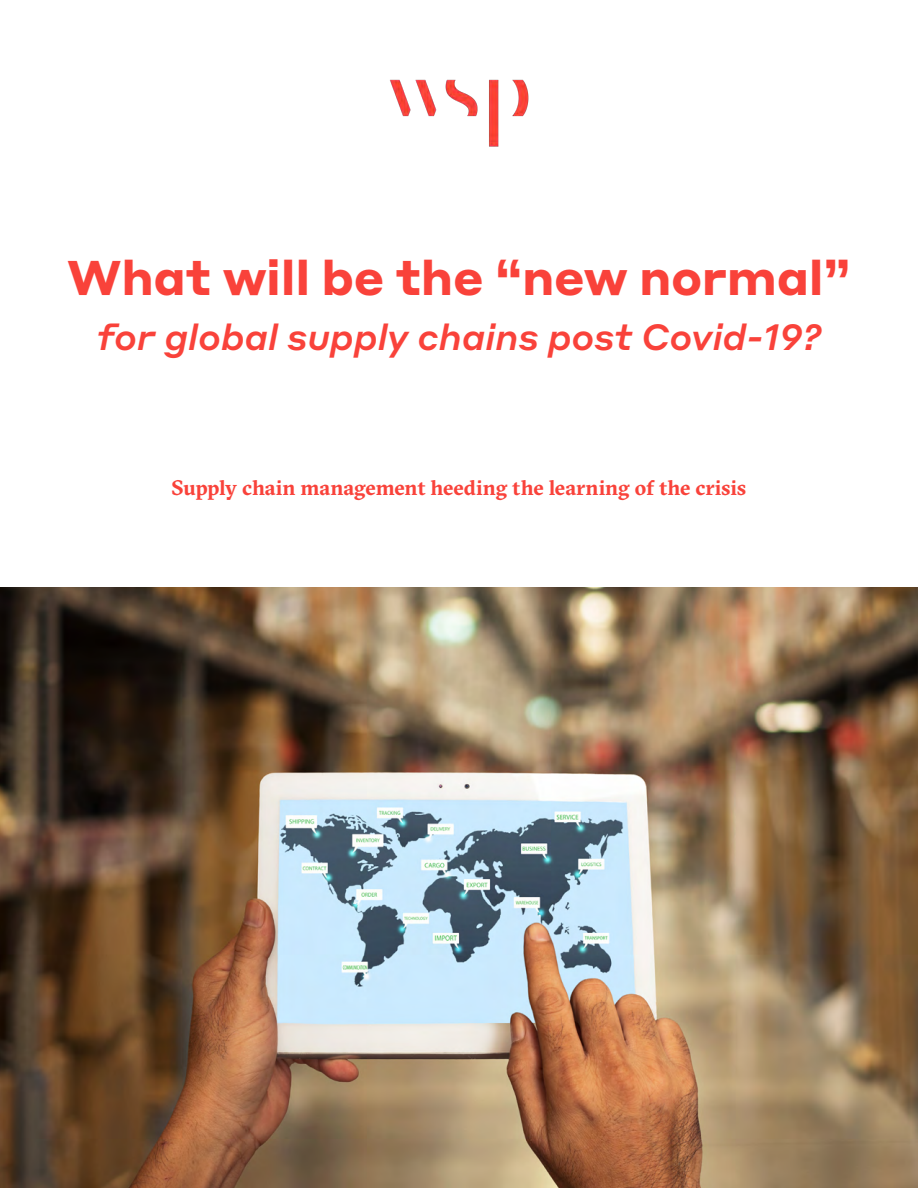
<style>
.page{position:relative;width:918px;height:1188px;background:#fff}
.page>*{position:absolute;margin:0;border:0;box-sizing:border-box;transform-origin:0 0}
.t1{font:700 48px "Styrene A";letter-spacing:-.01em;color:#f9423a}
.t2{font:italic 500 36px "Styrene A";letter-spacing:-.01em;color:#f9423a}
.t3{font:700 21px "GT Sectra";color:#f9423a}
</style>
<div class="page">
<img style="left:0;top:588px;width:918px;height:600px">
<img style="left:390px;top:79px;width:139px;height:68px">
<h1 class="t1" style="left:67px;top:237px;width:786px">What will be the “new normal”</h1>
<h2 class="t2" style="left:96px;top:307px;width:727px">for global supply chains post Covid-19?</h2>
<p class="t3" style="left:172px;top:475px;width:576px">Supply chain management heeding the learning of the crisis</p>
</div>
